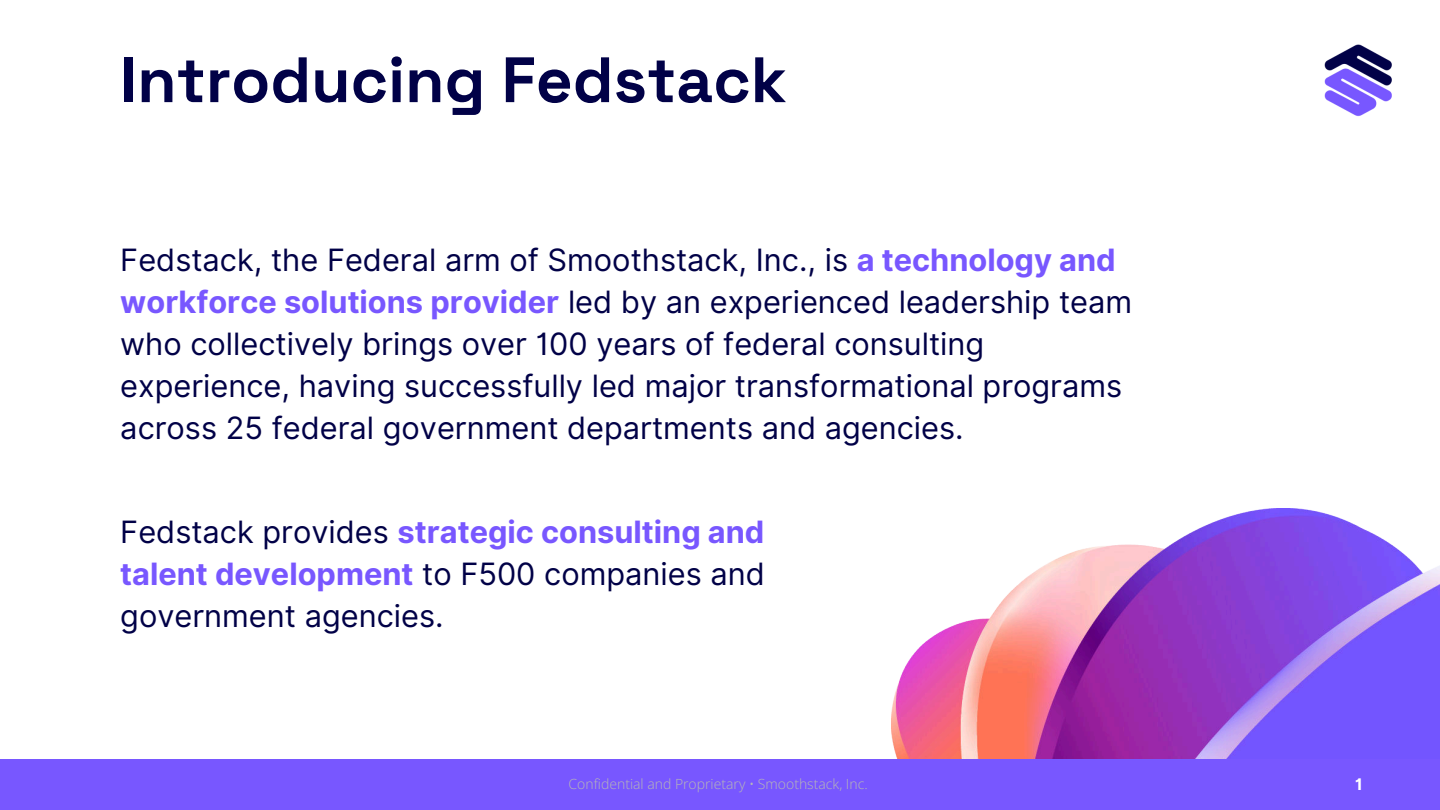
<style>
.page{position:relative;width:1440px;height:810px;background:#fff}
.page>*{position:absolute;margin:0;border:0;box-sizing:border-box;transform-origin:0 0}
.t1{font:700 64px "Space Grotesk";color:#010147}
.t2{font:30.8px/42px "Inter";color:#010147}
.t3{font:700 16px "Inter";color:#fff}
.t4{font:300 14px "Open Sans";color:#b7b7b7}
.s1{font-weight:700;color:#7857ff}
</style>
<div class="page">
<img style="left:892px;top:509px;width:548px;height:250px">
<div style="left:0;top:759px;width:1440px;height:51px;background:#7857ff"></div>
<img style="left:1324px;top:44px;width:68px;height:73px">
<h1 class="t1" style="left:120px;top:33px;width:668px">Introducing Fedstack</h1>
<p class="t2" style="left:120px;top:240px;width:1013px">Fedstack, the Federal arm of Smoothstack, Inc., is <span class="s1">a technology and workforce solutions provider</span> led by an experienced leadership team who collectively brings over 100 years of federal consulting experience, having successfully led major transformational programs across 25 federal government departments and agencies.</p>
<p class="t2" style="left:120px;top:511px;width:646px;text-align:justify">Fedstack provides <span class="s1">strategic consulting and talent development</span> to F500 companies and government agencies.</p>
<p class="t4" style="left:569px;top:774px;width:301px">Confidential and Proprietary • Smoothstack, Inc.</p>
<p class="t3" style="left:1355px;top:773px;width:9px">1</p>
</div>
